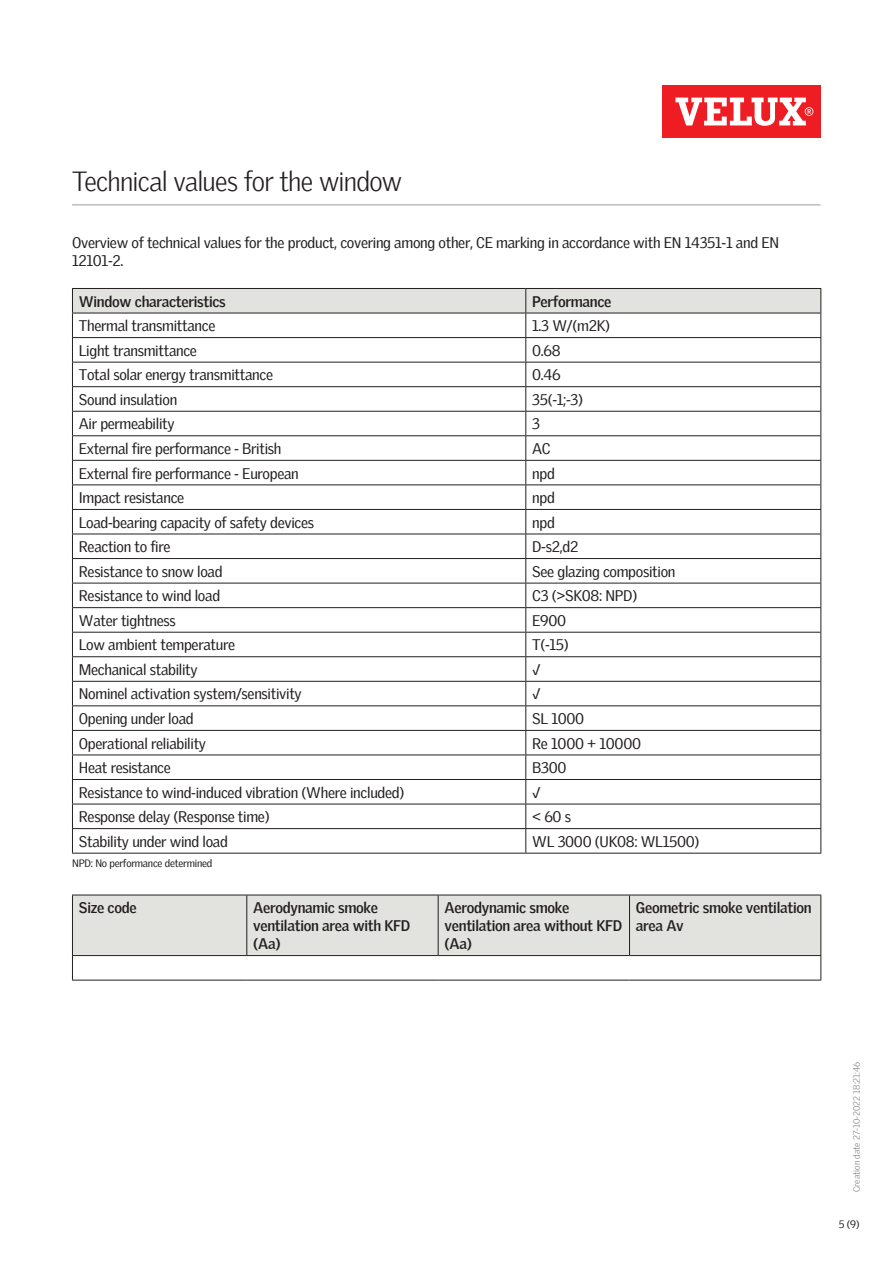
<style>
.page{position:relative;width:893px;height:1263px;background:#fff}
.page>*{position:absolute;margin:0;border:0;box-sizing:border-box;transform-origin:0 0}
.Headline_With_Line_B{font:300 27px "Velux Gothic";letter-spacing:-.03em;color:#231f20}
.Body_Regular{font:15px/18px "Velux Gothic";letter-spacing:-.02em;color:#231f20}
.Body_Heading{font:700 15px/18px "Velux Gothic";letter-spacing:-.02em;color:#231f20}
.t1{font:10.5px "Velux Gothic";letter-spacing:-.02em;color:#231f20}
.t2{font:300 9px "Velux Gothic";color:#7c7e81}
</style>
<div class="page">
<div style="left:662px;top:85px;width:159px;height:53px;background:#ee1d23"></div>
<svg style="left:675px;top:98px;width:138px;height:28px"></svg>
<hr style="left:72px;top:204px;width:748px;height:2px;background:#bcbdbb">
<hr style="left:72px;top:853px;width:454px;height:1px;background:#231f20">
<svg style="left:72px;top:288px;width:749px;height:565px"></svg>
<hr style="left:526px;top:853px;width:295px;height:1px;background:#231f20">
<svg style="left:72px;top:895px;width:749px;height:85px"></svg>
<hr style="left:72px;top:980px;width:175px;height:1px;background:#231f20">
<hr style="left:247px;top:980px;width:191px;height:1px;background:#231f20">
<hr style="left:438px;top:980px;width:191px;height:1px;background:#231f20">
<hr style="left:629px;top:980px;width:192px;height:1px;background:#231f20">
<p class="Headline_With_Line_B" style="left:72px;top:161px;width:331px">Technical values for the window</p>
<p class="Body_Regular" style="left:72px;top:232px;width:709px">Overview of technical values for the product, covering among other, CE marking in accordance with EN 14351-1 and EN<br>12101-2.</p>
<p class="Body_Heading" style="left:79px;top:291px;width:148px">Window characteristics</p>
<p class="Body_Heading" style="left:532px;top:291px;width:81px">Performance</p>
<p class="Body_Regular" style="left:79px;top:315px;width:138px">Thermal transmittance</p>
<p class="Body_Regular" style="left:532px;top:315px;width:79px">1.3 W/(m2K)</p>
<p class="Body_Regular" style="left:79px;top:340px;width:120px">Light transmittance</p>
<p class="Body_Regular" style="left:532px;top:340px;width:30px">0.68</p>
<p class="Body_Regular" style="left:79px;top:364px;width:196px">Total solar energy transmittance</p>
<p class="Body_Regular" style="left:532px;top:364px;width:30px">0.46</p>
<p class="Body_Regular" style="left:79px;top:389px;width:100px">Sound insulation</p>
<p class="Body_Regular" style="left:532px;top:389px;width:52px">35(-1;-3)</p>
<p class="Body_Regular" style="left:79px;top:414px;width:97px">Air permeability</p>
<p class="Body_Regular" style="left:532px;top:414px;width:9px">3</p>
<p class="Body_Regular" style="left:79px;top:438px;width:204px">External fire performance - British</p>
<p class="Body_Regular" style="left:532px;top:438px;width:20px">AC</p>
<p class="Body_Regular" style="left:79px;top:463px;width:221px">External fire performance - European</p>
<p class="Body_Regular" style="left:532px;top:463px;width:24px">npd</p>
<p class="Body_Regular" style="left:79px;top:487px;width:107px">Impact resistance</p>
<p class="Body_Regular" style="left:532px;top:487px;width:24px">npd</p>
<p class="Body_Regular" style="left:79px;top:512px;width:237px">Load-bearing capacity of safety devices</p>
<p class="Body_Regular" style="left:532px;top:512px;width:24px">npd</p>
<p class="Body_Regular" style="left:79px;top:536px;width:93px">Reaction to fire</p>
<p class="Body_Regular" style="left:532px;top:536px;width:48px">D-s2,d2</p>
<p class="Body_Regular" style="left:79px;top:561px;width:145px">Resistance to snow load</p>
<p class="Body_Regular" style="left:532px;top:561px;width:145px">See glazing composition</p>
<p class="Body_Regular" style="left:79px;top:585px;width:143px">Resistance to wind load</p>
<p class="Body_Regular" style="left:532px;top:585px;width:107px">C3 (&gt;SK08: NPD)</p>
<p class="Body_Regular" style="left:79px;top:610px;width:99px">Water tightness</p>
<p class="Body_Regular" style="left:532px;top:610px;width:36px">E900</p>
<p class="Body_Regular" style="left:79px;top:635px;width:158px">Low ambient temperature</p>
<p class="Body_Regular" style="left:532px;top:635px;width:38px">T(-15)</p>
<p class="Body_Regular" style="left:79px;top:659px;width:120px">Mechanical stability</p>
<p class="Body_Regular" style="left:532px;top:659px;width:10px">√</p>
<p class="Body_Regular" style="left:79px;top:684px;width:224px">Nominel activation system/sensitivity</p>
<p class="Body_Regular" style="left:532px;top:684px;width:10px">√</p>
<p class="Body_Regular" style="left:79px;top:708px;width:116px">Opening under load</p>
<p class="Body_Regular" style="left:532px;top:708px;width:54px">SL 1000</p>
<p class="Body_Regular" style="left:79px;top:733px;width:129px">Operational reliability</p>
<p class="Body_Regular" style="left:532px;top:733px;width:110px">Re 1000 + 10000</p>
<p class="Body_Regular" style="left:79px;top:757px;width:94px">Heat resistance</p>
<p class="Body_Regular" style="left:532px;top:757px;width:36px">B300</p>
<p class="Body_Regular" style="left:79px;top:782px;width:327px">Resistance to wind-induced vibration (Where included)</p>
<p class="Body_Regular" style="left:532px;top:782px;width:10px">√</p>
<p class="Body_Regular" style="left:79px;top:806px;width:192px">Response delay (Response time)</p>
<p class="Body_Regular" style="left:532px;top:806px;width:40px">&lt; 60 s</p>
<p class="Body_Regular" style="left:79px;top:831px;width:151px">Stability under wind load</p>
<p class="Body_Regular" style="left:532px;top:831px;width:169px">WL 3000 (UK08: WL1500)</p>
<p class="t1" style="left:72px;top:855px;width:142px">NPD: No performance determined</p>
<p class="Body_Heading" style="left:79px;top:897px;width:59px">Size code</p>
<p class="Body_Heading" style="left:253px;top:897px;width:159px">Aerodynamic smoke ventilation area with KFD (Aa)</p>
<p class="Body_Heading" style="left:445px;top:897px;width:179px">Aerodynamic smoke ventilation area without KFD (Aa)</p>
<p class="Body_Heading" style="left:636px;top:897px;width:177px">Geometric smoke ventilation area Av</p>
<p class="t2" style="left:850px;top:1192px;width:132px;rotate:-90deg">Creation date 27-10-2022 18:21:46</p>
<p class="t1" style="left:839px;top:1216px;width:22px">5 (9)</p>
</div>
